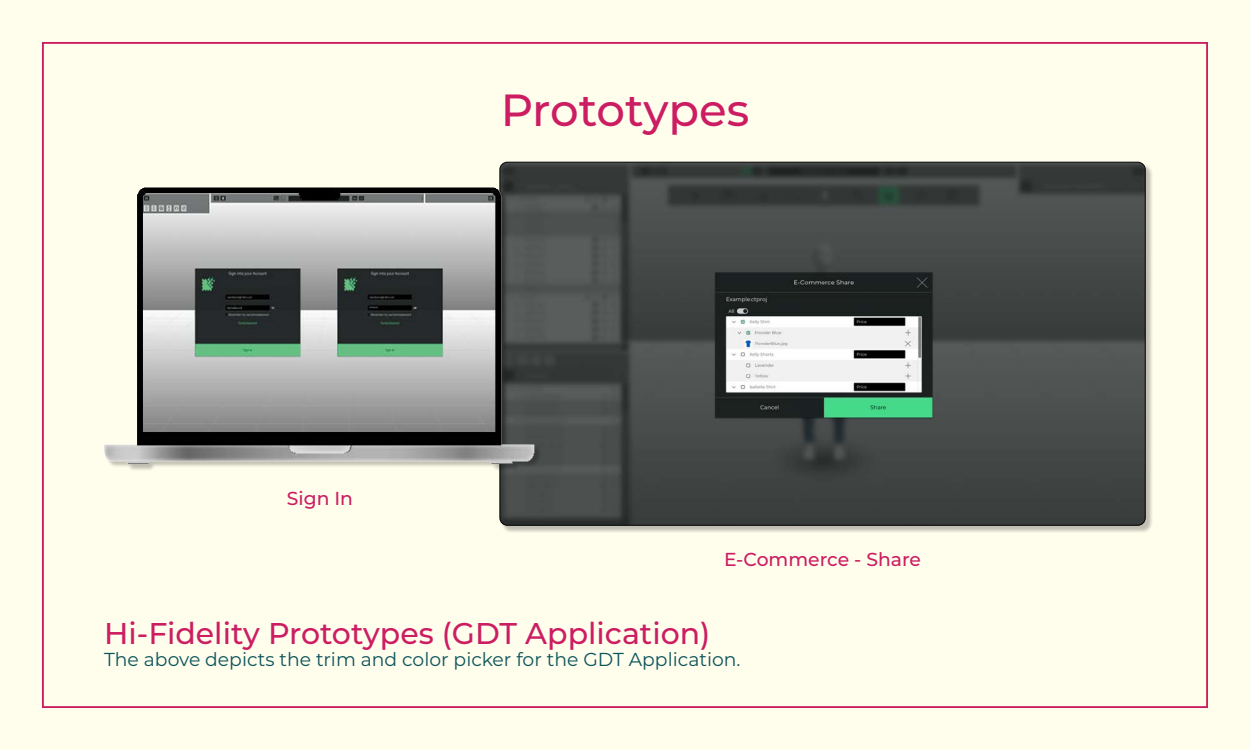
<style>
.page{position:relative;width:1250px;height:750px;background:#fffdec}
.page>*{position:absolute;margin:0;border:0;box-sizing:border-box;transform-origin:0 0}
.t1{font:500 45px "Montserrat";color:#cc1d62}
.t2{font:500 30px "Montserrat";color:#cc1d62}
.t3{font:18.75px "Montserrat";color:#0b545c}
.t4{font:500 18.75px "Montserrat";color:#cc1d62}
</style>
<div class="page">
<div style="left:501px;top:163px;width:652px;height:370px;background:#000;opacity:.25"></div>
<img style="left:500px;top:162px;width:645px;height:363px">
<div style="left:105px;top:189px;width:436px;height:283px;background:#000;opacity:.25"></div>
<img style="left:104px;top:188px;width:432px;height:276px">
<p class="t4" style="left:287px;top:485px;width:68px">Sign In</p>
<h1 class="t1" style="left:501px;top:79px;width:250px">Prototypes</h1>
<p class="t4" style="left:724px;top:546px;width:199px">E-Commerce - Share</p>
<h2 class="t2" style="left:104px;top:612px;width:608px">Hi-Fidelity Prototypes (GDT Application)</h2>
<p class="t3" style="left:104px;top:647px;width:638px">The above depicts the trim and color picker for the GDT Application.</p>
</div>
